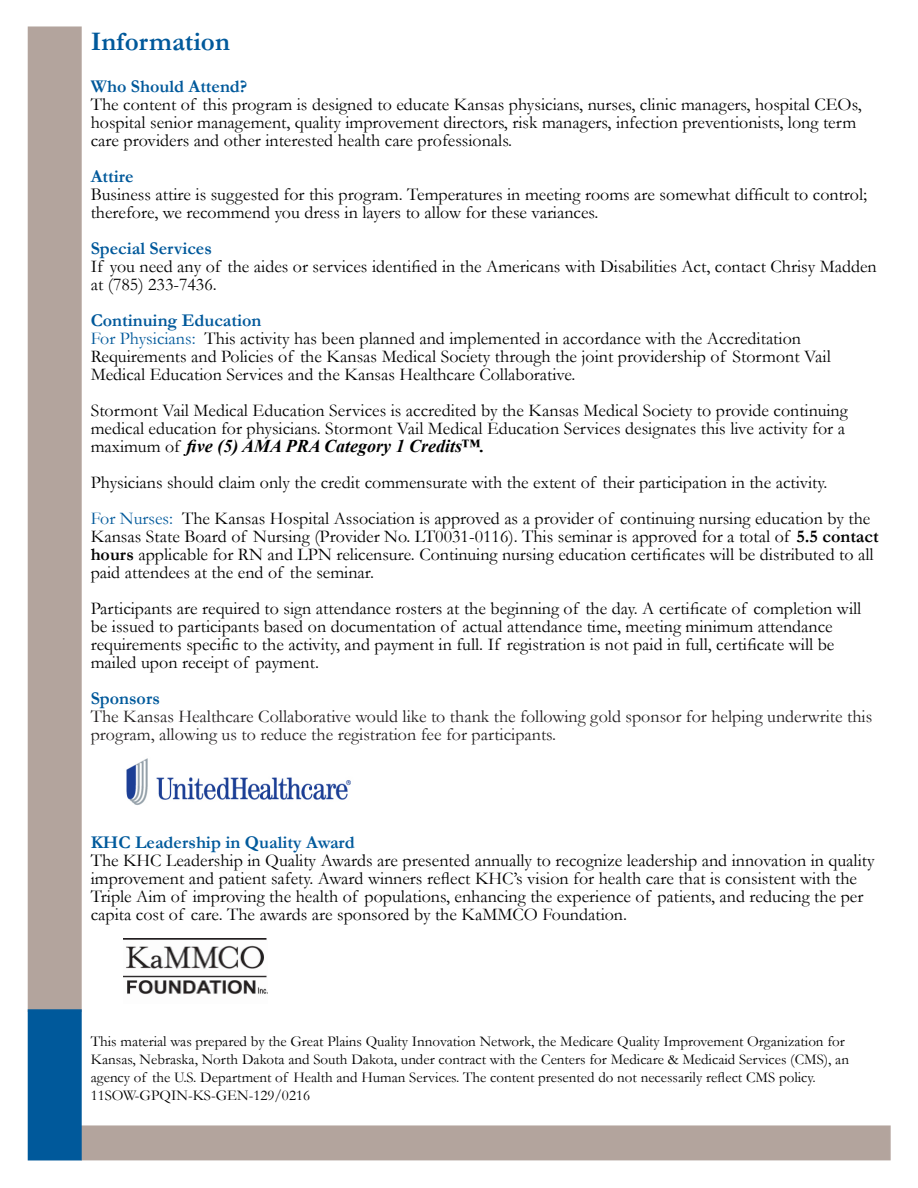
<style>
.page{position:relative;width:918px;height:1188px;background:#fff}
.page>*{position:absolute;margin:0;border:0;box-sizing:border-box;transform-origin:0 0}
.t1{font:700 27px "Garamond";color:#00599b}
.t2{font:18px/18px "Garamond";color:#000}
.t3{font:18px/18px "Garamond";color:#231f20}
.t4{font:700 18px "Garamond";color:#00599b}
.t5{font:700 18px "Garamond";color:#005a9c}
.t6{font:15px/18px "Garamond";color:#000}
.s1{color:#00599b}
.s2{font-family:"Times New Roman";font-weight:700;font-style:italic}
.s3{font-weight:700}
</style>
<div class="page">
<img style="left:123px;top:938px;width:144px;height:57px">
<div style="left:28px;top:26px;width:54px;height:986px;background:#b3a49d;border:2px solid #b3a49d"></div>
<div style="left:81px;top:1125px;width:810px;height:35px;background:#b3a49d;border:2px solid #b3a49d"></div>
<div style="left:28px;top:1009px;width:54px;height:151px;background:#00599b;border:2px solid #00599b"></div>
<img style="left:126px;top:758px;width:225px;height:47px">
<p class="t1" style="left:91px;top:23px;width:141px">Information</p>
<p class="t4" style="left:91px;top:74px;width:158px">Who Should Attend?</p>
<p class="t2" style="left:91px;top:95px;width:772px">The content of this program is designed to educate Kansas physicians, nurses, clinic managers, hospital CEOs, hospital senior management, quality improvement directors, risk managers, infection preventionists, long term care providers and other interested health care professionals.</p>
<p class="t4" style="left:91px;top:164px;width:44px">Attire</p>
<p class="t2" style="left:91px;top:185px;width:778px">Business attire is suggested for this program. Temperatures in meeting rooms are somewhat difficult to control; therefore, we recommend you dress in layers to allow for these variances.</p>
<p class="t4" style="left:91px;top:236px;width:123px">Special Services</p>
<p class="t2" style="left:91px;top:257px;width:788px">If you need any of the aides or services identified in the Americans with Disabilities Act, contact Chrisy Madden at (785) 233-7436.</p>
<p class="t4" style="left:91px;top:308px;width:172px">Continuing Education</p>
<p class="t2" style="left:91px;top:329px;width:742px"><span class="s1">For Physicians:</span> This activity has been planned and implemented in accordance with the Accreditation<br>Requirements and Policies of the Kansas Medical Society through the joint providership of Stormont Vail<br>Medical Education Services and the Kansas Healthcare Collaborative.</p>
<p class="t2" style="left:91px;top:401px;width:759px">Stormont Vail Medical Education Services is accredited by the Kansas Medical Society to provide continuing medical education for physicians. Stormont Vail Medical Education Services designates this live activity for a maximum of <span class="s2">five (5) AMA PRA Category 1 Credits™.</span></p>
<p class="t2" style="left:91px;top:473px;width:738px">Physicians should claim only the credit commensurate with the extent of their participation in the activity.</p>
<p class="t2" style="left:91px;top:509px;width:789px"><span class="s1">For Nurses:</span> The Kansas Hospital Association is approved as a provider of continuing nursing education by the Kansas State Board of Nursing (Provider No. LT0031-0116). This seminar is approved for a total of <span class="s3">5.5 contact hours</span> applicable for RN and LPN relicensure. Continuing nursing education certificates will be distributed to all paid attendees at the end of the seminar.</p>
<p class="t2" style="left:91px;top:599px;width:772px">Participants are required to sign attendance rosters at the beginning of the day. A certificate of completion will be issued to participants based on documentation of actual attendance time, meeting minimum attendance requirements specific to the activity, and payment in full. If registration is not paid in full, certificate will be mailed upon receipt of payment.</p>
<p class="t5" style="left:91px;top:686px;width:71px"><span class="s1">Spo</span>nsors</p>
<p class="t3" style="left:91px;top:707px;width:783px">The Kansas Healthcare Collaborative would like to thank the following gold sponsor for helping underwrite this program, allowing us to reduce the registration fee for participants.</p>
<p class="t5" style="left:91px;top:830px;width:266px">KHC Leadership in Quality Award</p>
<p class="t2" style="left:91px;top:851px;width:785px">The KHC Leadership in Quality Awards are presented annually to recognize leadership and innovation in quality improvement and patient safety. Award winners reflect KHC’s vision for health care that is consistent with the Triple Aim of improving the health of populations, enhancing the experience of patients, and reducing the per capita cost of care. The awards are sponsored by the KaMMCO Foundation.</p>
<p class="t6" style="left:91px;top:1032px;width:760px">This material was prepared by the Great Plains Quality Innovation Network, the Medicare Quality Improvement Organization for<br>Kansas, Nebraska, North Dakota and South Dakota, under contract with the Centers for Medicare &amp; Medicaid Services (CMS), an agency of the U.S. Department of Health and Human Services. The content presented do not necessarily reflect CMS policy.</p>
<p class="t6" style="left:91px;top:1086px;width:221px">11SOW-GPQIN-KS-GEN-129/0216</p>
</div>
